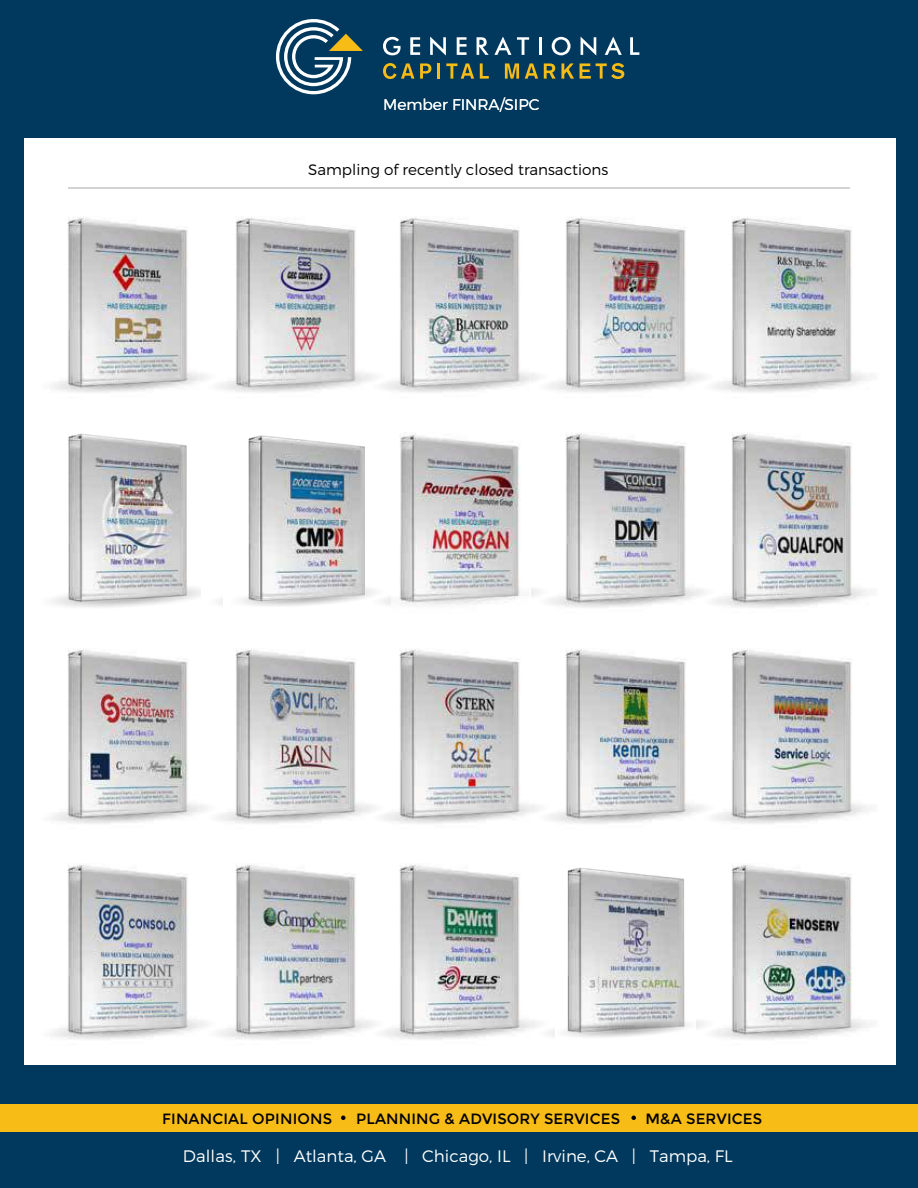
<style>
.page{position:relative;width:918px;height:1188px;background:#00395d}
.page>*{position:absolute;margin:0;border:0;box-sizing:border-box;transform-origin:0 0}
.t1{font:300 16.65px "Montserrat";color:#fff}
.t2{font:300 15.45px "Montserrat";color:#fff}
.t3{font:300 15.15px "Montserrat";color:#000}
.t4{font:14.85px "Montserrat";letter-spacing:.01em;color:#000}
</style>
<div class="page">
<div style="left:24px;top:138px;width:872px;height:927px;background:#fff"></div>
<hr style="left:68px;top:187px;width:782px;height:2px;background:#d1d3d4">
<div style="left:0;top:1104px;width:918px;height:28px;background:#f8bc16"></div>
<img style="left:52px;top:217px;width:149px;height:176px">
<img style="left:52px;top:433px;width:149px;height:174px">
<img style="left:223px;top:217px;width:142px;height:176px">
<img style="left:390px;top:217px;width:142px;height:176px">
<img style="left:555px;top:217px;width:142px;height:176px">
<img style="left:241px;top:435px;width:124px;height:171px">
<img style="left:217px;top:599px;width:6px;height:6px">
<img style="left:390px;top:432px;width:142px;height:173px">
<img style="left:555px;top:433px;width:142px;height:175px">
<img style="left:52px;top:649px;width:149px;height:175px">
<img style="left:223px;top:649px;width:142px;height:175px">
<img style="left:390px;top:649px;width:142px;height:175px">
<img style="left:555px;top:649px;width:142px;height:175px">
<img style="left:52px;top:864px;width:149px;height:176px">
<img style="left:223px;top:864px;width:142px;height:176px">
<img style="left:390px;top:864px;width:142px;height:176px">
<img style="left:564px;top:868px;width:133px;height:169px">
<img style="left:721px;top:217px;width:147px;height:176px">
<img style="left:721px;top:433px;width:147px;height:175px">
<img style="left:721px;top:649px;width:147px;height:175px">
<img style="left:721px;top:864px;width:147px;height:176px">
<svg style="left:383px;top:37px;width:18px;height:18px"></svg>
<svg style="left:410px;top:37px;width:10px;height:18px"></svg>
<svg style="left:430px;top:37px;width:16px;height:19px"></svg>
<svg style="left:457px;top:37px;width:10px;height:18px"></svg>
<svg style="left:517px;top:37px;width:12px;height:18px"></svg>
<hr style="left:539px;top:37px;width:3px;height:18px;background:#fff">
<svg style="left:552px;top:37px;width:19px;height:18px"></svg>
<svg style="left:581px;top:37px;width:15px;height:19px"></svg>
<svg style="left:605px;top:37px;width:17px;height:18px"></svg>
<svg style="left:477px;top:37px;width:34px;height:18px"></svg>
<svg style="left:630px;top:37px;width:9px;height:18px"></svg>
<svg style="left:383px;top:63px;width:31px;height:16px"></svg>
<svg style="left:420px;top:63px;width:11px;height:16px"></svg>
<svg style="left:438px;top:63px;width:2px;height:16px"></svg>
<svg style="left:446px;top:63px;width:28px;height:16px"></svg>
<svg style="left:480px;top:63px;width:9px;height:16px"></svg>
<svg style="left:505px;top:63px;width:14px;height:16px"></svg>
<svg style="left:525px;top:63px;width:13px;height:16px"></svg>
<svg style="left:544px;top:63px;width:30px;height:16px"></svg>
<svg style="left:580px;top:63px;width:44px;height:16px"></svg>
<svg style="left:276px;top:19px;width:87px;height:75px"></svg>
<svg style="left:341px;top:1116px;width:5px;height:4px"></svg>
<svg style="left:631px;top:1116px;width:5px;height:4px"></svg>
<p class="t2" style="left:383px;top:95px;width:158px">Member FINRA/SIPC</p>
<p class="t3" style="left:308px;top:161px;width:302px">Sampling of recently closed transactions</p>
<p class="t4" style="left:162px;top:1110px;width:171px">FINANCIAL OPINIONS</p>
<p class="t4" style="left:356px;top:1110px;width:266px">PLANNING &amp; ADVISORY SERVICES</p>
<p class="t4" style="left:645px;top:1110px;width:118px">M&amp;A SERVICES</p>
<p class="t1" style="left:183px;top:1145px;width:552px">Dallas, TX | Atlanta, GA | Chicago, IL | Irvine, CA | Tampa, FL</p>
</div>
